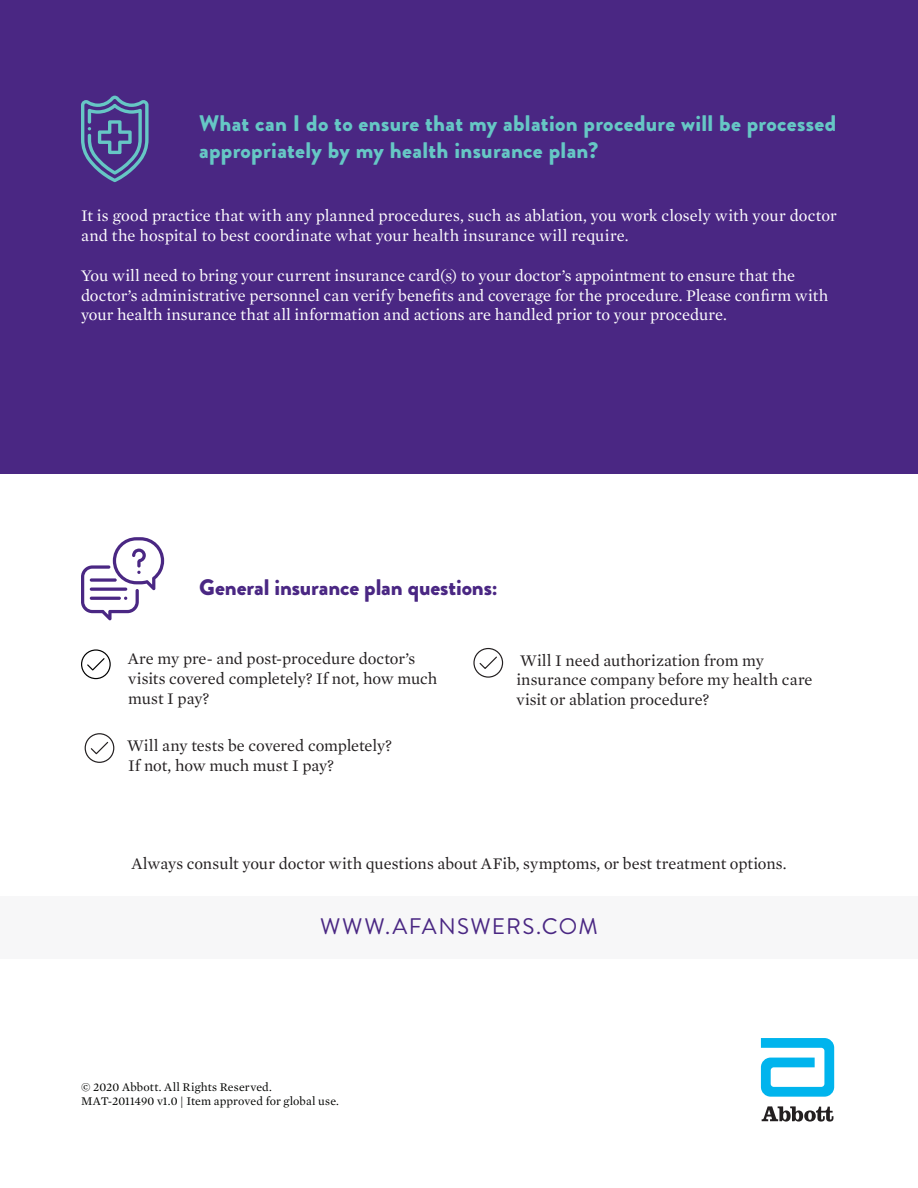
<style>
.page{position:relative;width:918px;height:1188px;background:#fff}
.page>*{position:absolute;margin:0;border:0;box-sizing:border-box;transform-origin:0 0}
.t1{font:900 22.5px/27px "Brandon Grotesque";letter-spacing:.015em;color:#66c7c5}
.t2{font:900 22.5px "Brandon Grotesque";letter-spacing:-.005em;color:#4a2783}
.t3{font:22.5px "Brandon Grotesque";letter-spacing:.06em;color:#4a2783}
.t4{font:16.5px/19.8px "Mercury Text G1";color:#fff}
.t5{font:16.5px/19.8px "Mercury Text G1";letter-spacing:-.005em;color:#231f20}
.t6{font:12px "Mercury Text G1";letter-spacing:.005em;color:#040503}
</style>
<div class="page">
<div style="left:0;top:0;width:918px;height:473px;background:#4a2783"></div>
<svg style="left:761px;top:1038px;width:73px;height:59px"></svg>
<svg style="left:762px;top:1106px;width:71px;height:16px"></svg>
<div style="left:0;top:896px;width:918px;height:62px;background:#f7f7f8"></div>
<svg style="left:81px;top:649px;width:30px;height:31px"></svg>
<svg style="left:84px;top:733px;width:31px;height:30px"></svg>
<svg style="left:473px;top:647px;width:31px;height:31px"></svg>
<svg style="left:81px;top:537px;width:83px;height:83px"></svg>
<hr style="left:90px;top:597px;width:31px;height:3px;background:#4a2783;border-radius:2px">
<svg style="left:90px;top:578px;width:27px;height:4px"></svg>
<svg style="left:81px;top:96px;width:68px;height:86px"></svg>
<p class="t1" style="left:199px;top:110px;width:639px">What can I do to ensure that my ablation procedure will be processed appropriately by my health insurance plan?</p>
<p class="t4" style="left:81px;top:205px;width:757px">It is good practice that with any planned procedures, such as ablation, you work closely with your doctor and the hospital to best coordinate what your health insurance will require.</p>
<p class="t4" style="left:81px;top:265px;width:749px">You will need to bring your current insurance card(s) to your doctor’s appointment to ensure that the doctor’s administrative personnel can verify benefits and coverage for the procedure. Please confirm with your health insurance that all information and actions are handled prior to your procedure.</p>
<p class="t2" style="left:199px;top:572px;width:300px">General insurance plan questions:</p>
<p class="t5" style="left:128px;top:648px;width:311px">Are my pre- and post-procedure doctor’s visits covered completely? If not, how much must I pay?</p>
<p class="t5" style="left:127px;top:735px;width:266px">Will any tests be covered completely?<br>If not, how much must I pay?</p>
<p class="t5" style="left:516px;top:649px;width:298px">Will I need authorization from my insurance company before my health care visit or ablation procedure?</p>
<p class="t5" style="left:131px;top:852px;width:657px">Always consult your doctor with questions about AFib, symptoms, or best treatment options.</p>
<p class="t3" style="left:320px;top:911px;width:279px">WWW.AFANSWERS.COM</p>
<p class="t6" style="left:81px;top:1078px;width:193px">© 2020 Abbott. All Rights Reserved.</p>
<p class="t6" style="left:81px;top:1093px;width:260px">MAT-2011490 v1.0 | Item approved for global use.</p>
</div>
